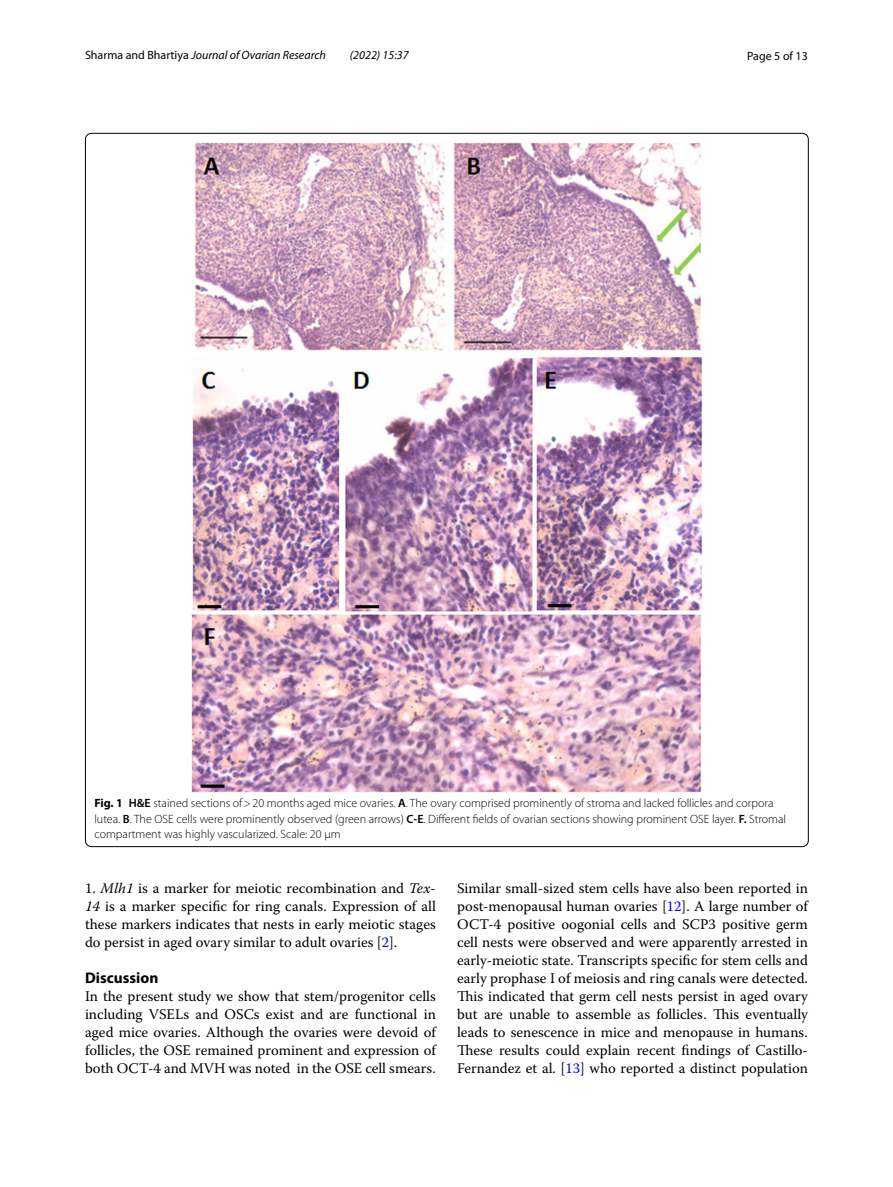
<style>
.page{position:relative;width:893px;height:1187px;background:#fff}
.page>*{position:absolute;margin:0;border:0;box-sizing:border-box;transform-origin:0 0}
.t1{font:700 15.45px "Myriad Pro";color:#000}
.t2{font:14.7px/18px "Warnock Pro";color:#000;text-align:justify}
.t3{font:300 12px/15px "Myriad Pro";color:#000}
.t4{font:italic 12px "Myriad Pro";color:#000}
.t5{font:12px "Myriad Pro";color:#000}
.s1{font-style:normal}
.s2{font-weight:700}
.s3{font-weight:600}
.s4{font-style:italic}
.s5{color:#00f}
</style>
<div class="page">
<img style="left:192px;top:142px;width:510px;height:650px">
<p class="t4" style="left:85px;top:48px;width:242px"><span class="s1">Sharma and Bhartiya</span> Journal of Ovarian Research</p>
<p class="t4" style="left:350px;top:48px;width:60px">(2022) 15:37</p>
<p class="t5" style="left:747px;top:48px;width:62px">Page 5 of 13</p>
<p class="t3" style="left:94px;top:796px;width:693px"><span class="s2">Fig. 1</span> <span class="s3">H&amp;E</span> stained sections of&gt;20 months aged mice ovaries. <span class="s3">A</span>. The ovary comprised prominently of stroma and lacked follicles and corpora lutea. <span class="s3">B</span>. The OSE cells were prominently observed (green arrows) <span class="s3">C-E</span>. Different fields of ovarian sections showing prominent OSE layer. <span class="s3">F.</span> Stromal compartment was highly vascularized. Scale: 20 µm</p>
<p class="t2" style="left:85px;top:879px;width:352px">1. <span class="s4">Mlh1</span> is a marker for meiotic recombination and <span class="s4">Tex-14</span> is a marker specific for ring canals. Expression of all these markers indicates that nests in early meiotic stages do persist in aged ovary similar to adult ovaries [<span class="s5">2</span>].</p>
<p class="t1" style="left:85px;top:968px;width:75px">Discussion</p>
<p class="t2" style="left:85px;top:987px;width:352px">In the present study we show that stem/progenitor cells including VSELs and OSCs exist and are functional in aged mice ovaries. Although the ovaries were devoid of follicles, the OSE remained prominent and expression of both OCT-4 and MVH was noted in the OSE cell smears.</p>
<p class="t2" style="left:457px;top:879px;width:352px">Similar small-sized stem cells have also been reported in post-menopausal human ovaries [<span class="s5">12</span>]. A large number of OCT-4 positive oogonial cells and SCP3 positive germ cell nests were observed and were apparently arrested in early-meiotic state. Transcripts specific for stem cells and early prophase I of meiosis and ring canals were detected.<br>This indicated that germ cell nests persist in aged ovary but are unable to assemble as follicles. This eventually leads to senescence in mice and menopause in humans.<br>These results could explain recent findings of Castillo-Fernandez et al. [<span class="s5">13</span>] who reported a distinct population</p>
</div>
